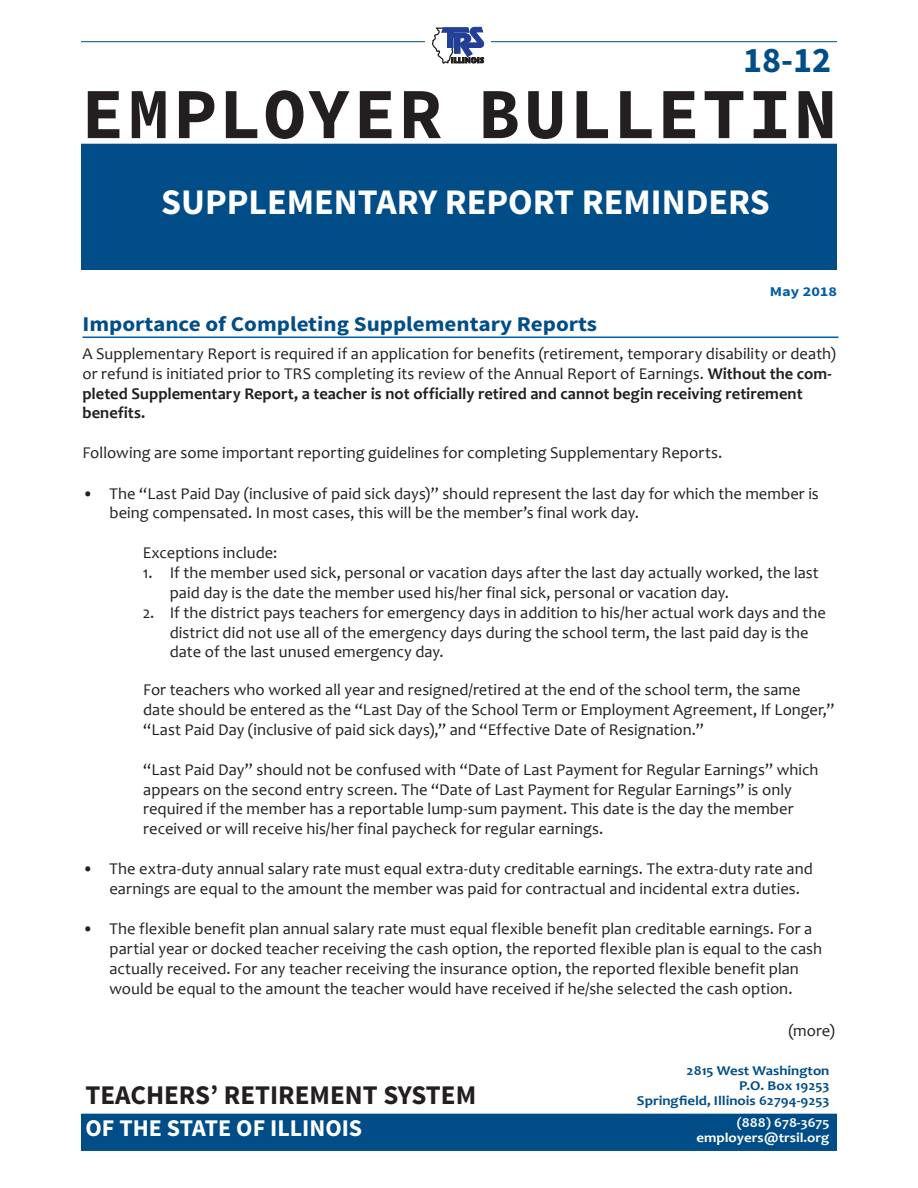
<style>
.page{position:relative;width:918px;height:1188px;background:#fff}
.page>*{position:absolute;margin:0;border:0;box-sizing:border-box;transform-origin:0 0}
.t1{font:700 72px "Source Code Pro";letter-spacing:.035em;color:#231f20}
.Headline{font:700 36px "Source Sans Pro";color:#fff}
.t2{font:700 36px "Source Sans Pro";color:#004d87}
.t3{font:700 27px "Source Sans Pro";color:#231f20}
.t4{font:700 24px "Source Sans Pro";color:#fff}
.Subhead{font:700 21px "Source Sans Pro";color:#004d87;scale:1.1 1}
.Body_Text{font:16.5px/19.8px "Candara";letter-spacing:.005em;color:#231f20}
.Indent{font:16.5px "Candara";color:#231f20}
.t5{font:700 13.5px "Candara";color:#004d87;scale:1.1 1}
.t6{font:700 13.5px "Candara";color:#fff;scale:1.1 1}
.t7{font:700 13.5px "Source Sans Pro";color:#005daa;scale:1.2 1}
.s1{font-weight:700}
</style>
<div class="page">
<div style="left:81px;top:144px;width:756px;height:126px;background:#004d87"></div>
<div style="left:81px;top:1114px;width:756px;height:37px;background:#004d87"></div>
<hr style="left:81px;top:41px;width:756px;height:1px;background:#004d87">
<div style="left:425px;top:27px;width:66px;height:51px;background:#fff"></div>
<svg style="left:432px;top:27px;width:52px;height:37px"></svg>
<hr style="left:82px;top:337px;width:756px;height:1px;background:#005daa">
<p class="t2" style="left:743px;top:37px;width:89px">18-12</p>
<h1 class="t1" style="left:81px;top:68px;width:758px">EMPLOYER BULLETIN</h1>
<p class="Headline" style="left:161px;top:179px;width:610px">SUPPLEMENTARY REPORT REMINDERS</p>
<p class="t7" style="left:770px;top:283px;width:57px">May 2018</p>
<p class="Subhead" style="left:82px;top:311px;width:469px">Importance of Completing Supplementary Reports</p>
<p class="Body_Text" style="left:82px;top:344px;width:755px">A Supplementary Report is required if an application for benefits (retirement, temporary disability or death) or refund is initiated prior to TRS completing its review of the Annual Report of Earnings. <span class="s1">Without the com&shy;pleted Supplementary Report, a teacher is not officially retired and cannot begin receiving retirement benefits.</span></p>
<p class="Body_Text" style="left:82px;top:443px;width:641px">Following are some important reporting guidelines for completing Supplementary Reports.</p>
<p class="Body_Text" style="left:110px;top:483px;width:711px;text-indent:-27px">• The “Last Paid Day (inclusive of paid sick days)” should represent the last day for which the member is being compensated. In most cases, this will be the member’s final work day.</p>
<p class="Indent" style="left:143px;top:543px;width:136px">Exceptions include:</p>
<p class="Body_Text" style="left:170px;top:563px;width:651px;text-indent:-27px">1. If the member used sick, personal or vacation days after the last day actually worked, the last paid day is the date the member used his/her final sick, personal or vacation day.</p>
<p class="Body_Text" style="left:170px;top:602px;width:658px;text-indent:-27px">2. If the district pays teachers for emergency days in addition to his/her actual work days and the district did not use all of the emergency days during the school term, the last paid day is the date of the last unused emergency day.</p>
<p class="Body_Text" style="left:143px;top:680px;width:693px">For teachers who worked all year and resigned/retired at the end of the school term, the same date should be entered as the “Last Day of the School Term or Employment Agreement, If Longer,” “Last Paid Day (inclusive of paid sick days),” and “Effective Date of Resignation.”</p>
<p class="Body_Text" style="left:143px;top:759px;width:677px">“Last Paid Day” should not be confused with “Date of Last Payment for Regular Earnings” which appears on the second entry screen. The “Date of Last Payment for Regular Earnings” is only required if the member has a reportable lump-sum payment. This date is the day the member received or will receive his/her final paycheck for regular earnings.</p>
<p class="Body_Text" style="left:110px;top:859px;width:705px;text-indent:-27px">• The extra-duty annual salary rate must equal extra-duty creditable earnings. The extra-duty rate and earnings are equal to the amount the member was paid for contractual and incidental extra duties.</p>
<p class="Body_Text" style="left:110px;top:919px;width:714px;text-indent:-27px">• The flexible benefit plan annual salary rate must equal flexible benefit plan creditable earnings. For a partial year or docked teacher receiving the cash option, the reported flexible plan is equal to the cash actually received. For any teacher receiving the insurance option, the reported flexible benefit plan would be equal to the amount the teacher would have received if he/she selected the cash option.</p>
<h3 class="t3" style="left:86px;top:1078px;width:392px">TEACHERS’ RETIREMENT SYSTEM</h3>
<h3 class="t4" style="left:86px;top:1112px;width:278px">OF THE STATE OF ILLINOIS</h3>
<p class="Body_Text" style="left:788px;top:1021px;width:48px">(more)</p>
<p class="t5" style="left:687px;top:1062px;width:131px">2815 West Washington</p>
<p class="t5" style="left:739px;top:1077px;width:84px">P.O. Box 19253</p>
<p class="t5" style="left:637px;top:1092px;width:177px">Springfield, Illinois 62794-9253</p>
<p class="t6" style="left:737px;top:1115px;width:86px">(888) 678-3675</p>
<p class="t6" style="left:697px;top:1130px;width:122px">employers@trsil.org</p>
</div>
